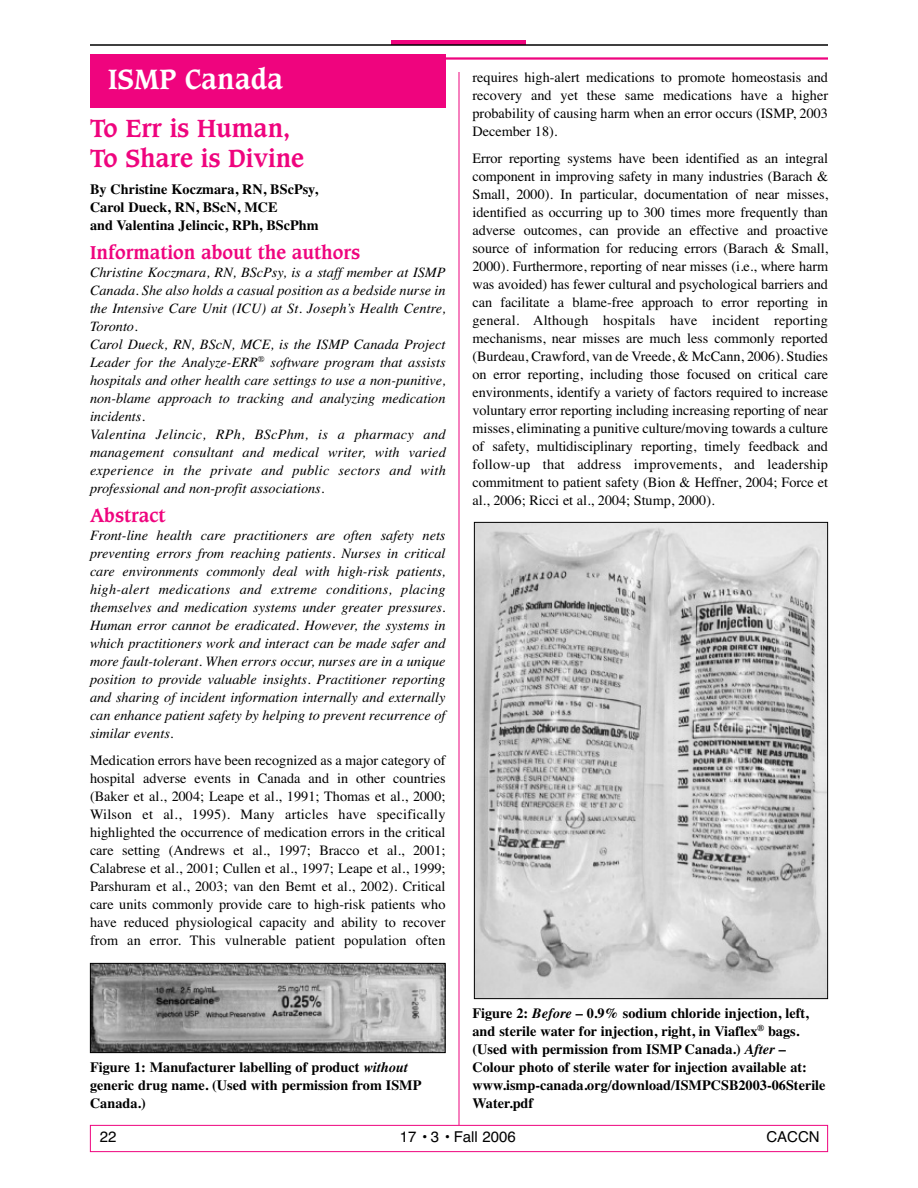
<style>
.page{position:relative;width:918px;height:1188px;background:#fff}
.page>*{position:absolute;margin:0;border:0;box-sizing:border-box;transform-origin:0 0}
.t1{font:700 27px "Caxton";color:#fff}
.t2{font:700 24px/29.8px "Caxton";color:#ef047e}
.t3{font:700 18px "Caxton";color:#ef047e}
.t4{font:15px "Helvetica";color:#000}
.t5{font:14.25px/18px "Times";color:#000;text-align:justify}
.t6{font:italic 14.25px/18px "Times";color:#000}
.t7{font:700 14.25px/18px "Times";color:#000}
.s1{font-style:italic}
</style>
<div class="page">
<div style="left:392px;top:40px;width:134px;height:5px;background:#ef047e"></div>
<hr style="left:90px;top:44px;width:738px;height:2px;background:#000">
<div style="left:90px;top:1125px;width:738px;height:27px;border:1px solid #ef047e"></div>
<hr style="left:459px;top:72px;width:1px;height:1053px;background:#ef047e">
<div style="left:90px;top:54px;width:356px;height:54px;background:#ef047e"></div>
<hr style="left:433px;top:57px;width:395px;height:3px;background:#ef047e">
<img style="left:92px;top:965px;width:352px;height:86px">
<div style="left:90px;top:963px;width:356px;height:90px;border:1px solid #000"></div>
<img style="left:476px;top:524px;width:350px;height:473px">
<h1 class="t1" style="left:108px;top:67px;width:177px">ISMP Canada</h1>
<h2 class="t2" style="left:90px;top:115px;width:216px">To Err is Human,<br>To Share is Divine</h2>
<p class="t7" style="left:90px;top:180px;width:230px">By Christine Koczmara, RN, BScPsy,<br>Carol Dueck, RN, BScN, MCE<br>and Valentina Jelincic, RPh, BScPhm</p>
<p class="t3" style="left:90px;top:244px;width:272px">Information about the authors</p>
<p class="t6" style="left:90px;top:263px;width:357px">Christine Koczmara, RN, BScPsy, is a staff member at ISMP Canada. She also holds a casual position as a bedside nurse in the Intensive Care Unit (ICU) at St. Joseph’s Health Centre, Toronto.<br>Carol Dueck, RN, BScN, MCE, is the ISMP Canada Project Leader for the Analyze-ERR<sup>®</sup> software program that assists hospitals and other health care settings to use a non-punitive, non-blame approach to tracking and analyzing medication incidents.<br>Valentina Jelincic, RPh, BScPhm, is a pharmacy and management consultant and medical writer, with varied experience in the private and public sectors and with professional and non-profit associations.</p>
<p class="t3" style="left:90px;top:507px;width:77px">Abstract</p>
<p class="t6" style="left:90px;top:526px;width:357px;text-align:justify">Front-line health care practitioners are often safety nets preventing errors from reaching patients. Nurses in critical care environments commonly deal with high-risk patients, high-alert medications and extreme conditions, placing themselves and medication systems under greater pressures.<br>Human error cannot be eradicated. However, the systems in which practitioners work and interact can be made safer and more fault-tolerant. When errors occur, nurses are in a unique position to provide valuable insights. Practitioner reporting and sharing of incident information internally and externally can enhance patient safety by helping to prevent recurrence of similar events.</p>
<p class="t5" style="left:90px;top:751px;width:357px">Medication errors have been recognized as a major category of hospital adverse events in Canada and in other countries (Baker et al., 2004; Leape et al., 1991; Thomas et al., 2000; Wilson et al., 1995). Many articles have specifically highlighted the occurrence of medication errors in the critical care setting (Andrews et al., 1997; Bracco et al., 2001; Calabrese et al., 2001; Cullen et al., 1997; Leape et al., 1999; Parshuram et al., 2003; van den Bemt et al., 2002). Critical care units commonly provide care to high-risk patients who have reduced physiological capacity and ability to recover from an error. This vulnerable patient population often</p>
<p class="t7" style="left:90px;top:1058px;width:333px">Figure 1: Manufacturer labelling of product <span class="s1">without </span>generic drug name. (Used with permission from ISMP<br>Canada.)</p>
<p class="t5" style="left:473px;top:68px;width:357px">requires high-alert medications to promote homeostasis and recovery and yet these same medications have a higher probability of causing harm when an error occurs (ISMP, 2003<br>December 18).</p>
<p class="t5" style="left:473px;top:149px;width:357px">Error reporting systems have been identified as an integral component in improving safety in many industries (Barach &amp; Small, 2000). In particular, documentation of near misses, identified as occurring up to 300 times more frequently than adverse outcomes, can provide an effective and proactive source of information for reducing errors (Barach &amp; Small, 2000). Furthermore, reporting of near misses (i.e., where harm was avoided) has fewer cultural and psychological barriers and can facilitate a blame-free approach to error reporting in general. Although hospitals have incident reporting mechanisms, near misses are much less commonly reported (Burdeau, Crawford, van de Vreede, &amp; McCann, 2006). Studies on error reporting, including those focused on critical care environments, identify a variety of factors required to increase voluntary error reporting including increasing reporting of near misses, eliminating a punitive culture/moving towards a culture of safety, multidisciplinary reporting, timely feedback and follow-up that address improvements, and leadership commitment to patient safety (Bion &amp; Heffner, 2004; Force et al., 2006; Ricci et al., 2004; Stump, 2000).</p>
<p class="t7" style="left:472px;top:1004px;width:355px">Figure 2: <span class="s1">Before</span> – 0.9% sodium chloride injection, left, and sterile water for injection, right, in Viaflex<sup>®</sup> bags. (Used with permission from ISMP Canada.) <span class="s1">After</span> – Colour photo of sterile water for injection available at: www.ismp-canada.org/download/ISMPCSB2003-06Sterile Water.pdf</p>
<p class="t4" style="left:100px;top:1128px;width:18px">22</p>
<p class="t4" style="left:400px;top:1128px;width:117px">17 • 3 • Fall 2006</p>
<p class="t4" style="left:766px;top:1128px;width:55px">CACCN</p>
</div>
